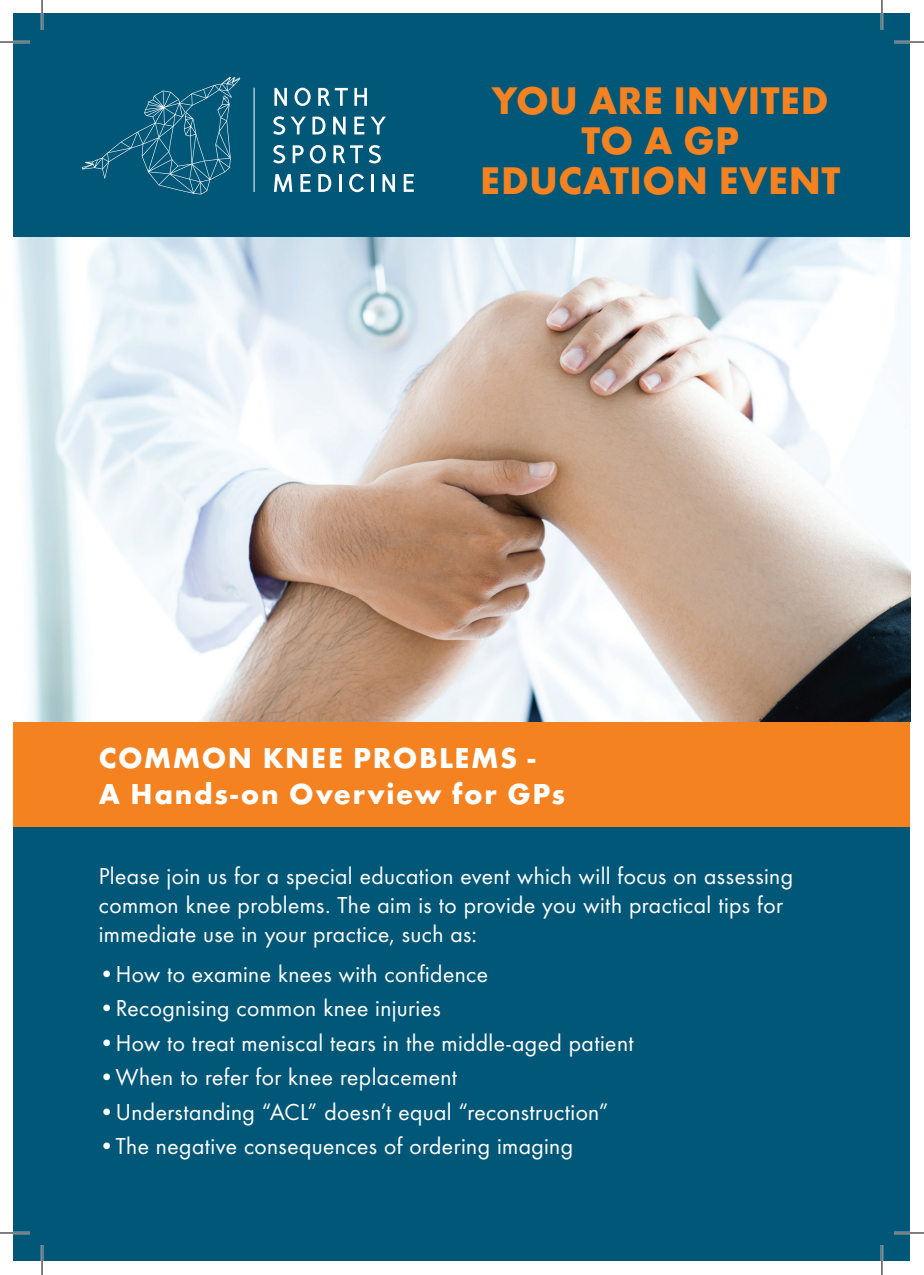
<style>
.page{position:relative;width:924px;height:1275px;background:#fff}
.page>*{position:absolute;margin:0;border:0;box-sizing:border-box;transform-origin:0 0}
.t1{font:700 40px/40px "Futura";letter-spacing:.01em;color:#f58220;text-align:center}
.t2{font:700 30px/36px "Futura";letter-spacing:.055em;color:#fff}
.t3{font:24px/28.8px "Futura Boo";letter-spacing:.015em;color:#fff}
</style>
<div class="page">
<div style="left:14px;top:14px;width:895px;height:224px;background:#015777"></div>
<svg style="left:274px;top:88px;width:13px;height:18px"></svg>
<svg style="left:294px;top:88px;width:16px;height:18px"></svg>
<svg style="left:318px;top:88px;width:29px;height:18px"></svg>
<svg style="left:354px;top:88px;width:13px;height:18px"></svg>
<svg style="left:273px;top:116px;width:33px;height:19px"></svg>
<svg style="left:312px;top:117px;width:13px;height:17px"></svg>
<svg style="left:333px;top:117px;width:12px;height:17px"></svg>
<svg style="left:354px;top:117px;width:10px;height:17px"></svg>
<svg style="left:371px;top:117px;width:14px;height:17px"></svg>
<svg style="left:273px;top:145px;width:12px;height:18px"></svg>
<svg style="left:292px;top:145px;width:11px;height:18px"></svg>
<svg style="left:309px;top:145px;width:17px;height:18px"></svg>
<svg style="left:333px;top:145px;width:47px;height:18px"></svg>
<svg style="left:274px;top:174px;width:18px;height:18px"></svg>
<svg style="left:300px;top:174px;width:10px;height:18px"></svg>
<svg style="left:318px;top:174px;width:13px;height:18px"></svg>
<svg style="left:339px;top:174px;width:2px;height:18px"></svg>
<svg style="left:349px;top:174px;width:15px;height:18px"></svg>
<svg style="left:371px;top:174px;width:2px;height:18px"></svg>
<svg style="left:382px;top:174px;width:13px;height:18px"></svg>
<svg style="left:403px;top:174px;width:10px;height:18px"></svg>
<hr style="left:253px;top:88px;width:1px;height:104px;background:#fff">
<svg style="left:82px;top:77px;width:158px;height:117px"></svg>
<div style="left:14px;top:637px;width:895px;height:624px;background:#015777"></div>
<div style="left:14px;top:721px;width:895px;height:105px;background:#f58220"></div>
<img style="left:14px;top:238px;width:895px;height:483px">
<hr style="left:0;top:41px;width:30px;height:2px;background:#fff">
<hr style="left:893px;top:41px;width:30px;height:2px;background:#fff">
<hr style="left:0;top:1231px;width:30px;height:3px;background:#fff">
<hr style="left:893px;top:1231px;width:30px;height:3px;background:#fff">
<hr style="left:41px;top:0;width:2px;height:30px;background:#fff">
<hr style="left:41px;top:1245px;width:2px;height:30px;background:#fff">
<hr style="left:880px;top:0;width:2px;height:30px;background:#fff">
<hr style="left:880px;top:1245px;width:2px;height:30px;background:#fff">
<hr style="left:0;top:42px;width:30px;height:1px;background:#000">
<hr style="left:893px;top:42px;width:30px;height:1px;background:#000">
<hr style="left:0;top:1232px;width:30px;height:1px;background:#000">
<hr style="left:893px;top:1232px;width:30px;height:1px;background:#000">
<hr style="left:42px;top:0;width:1px;height:30px;background:#000">
<hr style="left:42px;top:1245px;width:1px;height:30px;background:#000">
<hr style="left:881px;top:0;width:1px;height:30px;background:#000">
<hr style="left:881px;top:1245px;width:1px;height:30px;background:#000">
<h1 class="t1" style="left:480px;top:79px;width:361px">YOU ARE INVITED<br>TO A GP<br>EDUCATION EVENT</h1>
<p class="t2" style="left:99px;top:738px;width:467px">COMMON KNEE PROBLEMS -<br>A Hands-on Overview for GPs</p>
<p class="t3" style="left:99px;top:860px;width:695px">Please join us for a special education event which will focus on assessing common knee problems. The aim is to provide you with practical tips for immediate use in your practice, such as:</p>
<p class="t3" style="left:99px;top:958px;width:390px">•How to examine knees with confidence</p>
<p class="t3" style="left:99px;top:992px;width:343px">•Recognising common knee injuries</p>
<p class="t3" style="left:99px;top:1027px;width:536px">•How to treat meniscal tears in the middle-aged patient</p>
<p class="t3" style="left:99px;top:1061px;width:359px">•When to refer for knee replacement</p>
<p class="t3" style="left:99px;top:1096px;width:511px">•Understanding “ACL” doesn’t equal “reconstruction”</p>
<p class="t3" style="left:99px;top:1130px;width:475px">•The negative consequences of ordering imaging</p>
</div>
